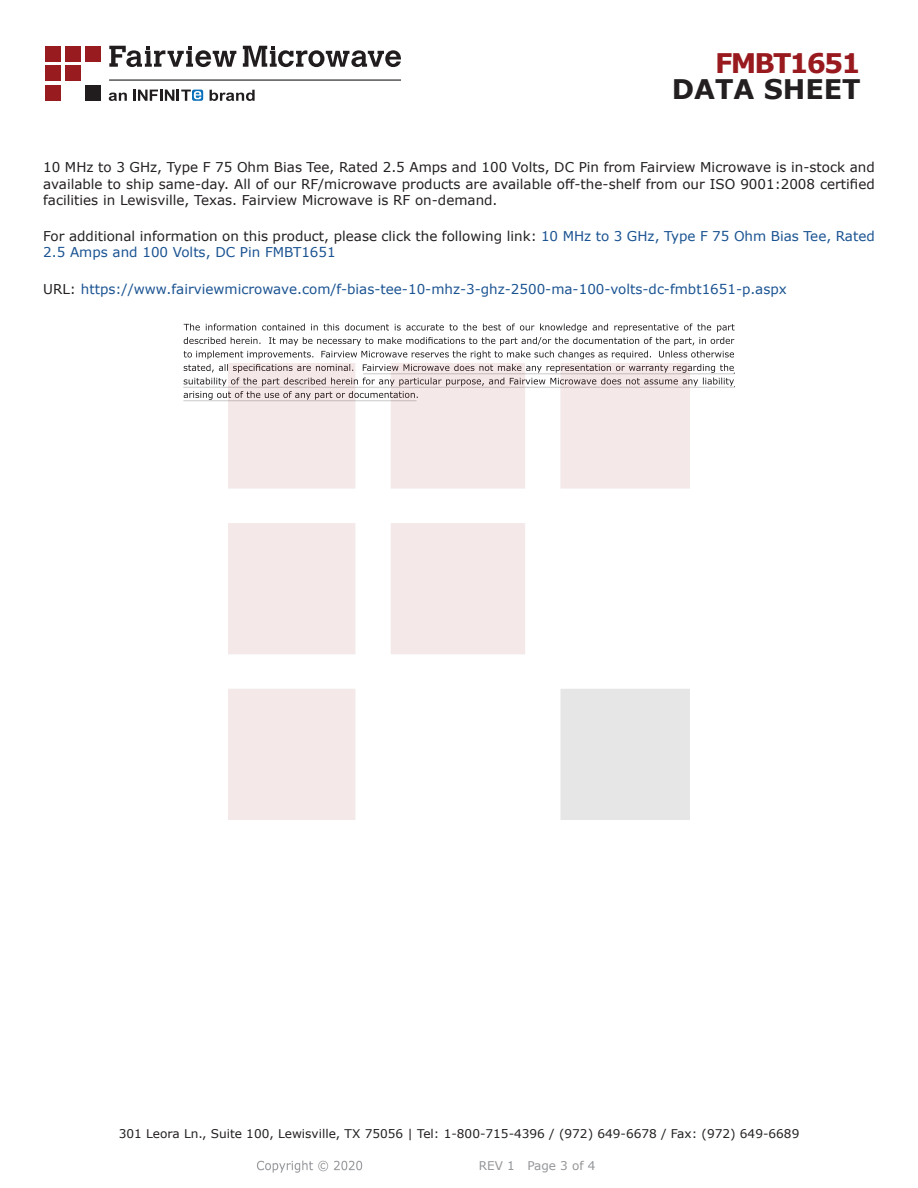
<style>
.page{position:relative;width:918px;height:1188px;background:#fff}
.page>*{position:absolute;margin:0;border:0;box-sizing:border-box;transform-origin:0 0}
.t1{font:700 27px "Verdana";color:#231f20}
.FM{font:700 27px "Verdana";letter-spacing:-.07em;color:#981a1e}
.Web_Description_Para{font:13.5px/16.2px "Verdana";color:#231f20;text-align:justify}
.Web_Description_Para-2{font:13.5px/16.2px "Verdana";color:#1a5392}
.URL_para{font:13.5px "Verdana";color:#1a5392}
.t2{font:12px "Verdana";color:#231f20}
.REV_Info{font:12px "Verdana";color:#939598}
.s1{color:#231f20}
</style>
<div class="page">
<svg style="left:184px;top:324px;width:551px;height:76px"></svg>
<hr style="left:363px;top:373px;width:372px;height:1px;background:#231f20">
<hr style="left:183px;top:387px;width:551px;height:1px;background:#231f20">
<hr style="left:183px;top:400px;width:234px;height:1px;background:#231f20">
<img style="left:257px;top:1160px;width:106px;height:13px">
<img style="left:228px;top:364px;width:462px;height:456px">
<div style="left:45px;top:46px;width:16px;height:15px;background:#971b1f"></div>
<div style="left:65px;top:66px;width:16px;height:15px;background:#971b1f"></div>
<div style="left:85px;top:85px;width:16px;height:16px;background:#211d1e"></div>
<div style="left:45px;top:85px;width:16px;height:16px;background:#971b1f"></div>
<div style="left:85px;top:46px;width:16px;height:15px;background:#971b1f"></div>
<div style="left:45px;top:66px;width:16px;height:15px;background:#971b1f"></div>
<div style="left:65px;top:46px;width:16px;height:15px;background:#971b1f"></div>
<svg style="left:109px;top:46px;width:292px;height:21px"></svg>
<svg style="left:192px;top:90px;width:11px;height:11px"></svg>
<svg style="left:133px;top:90px;width:68px;height:11px"></svg>
<svg style="left:210px;top:90px;width:45px;height:11px"></svg>
<svg style="left:109px;top:93px;width:18px;height:8px"></svg>
<hr style="left:109px;top:80px;width:292px;height:1px;background:#211d1e">
<p class="FM" style="left:715px;top:44px;width:147px">FMBT1651</p>
<p class="t1" style="left:672px;top:70px;width:191px">DATA SHEET</p>
<p class="Web_Description_Para" style="left:43px;top:159px;width:833px">10 MHz to 3 GHz, Type F 75 Ohm Bias Tee, Rated 2.5 Amps and 100 Volts, DC Pin from Fairview Microwave is in-stock and available to ship same-day. All of our RF/microwave products are available off-the-shelf from our ISO 9001:2008 certified facilities in Lewisville, Texas. Fairview Microwave is RF on-demand.</p>
<p class="Web_Description_Para-2" style="left:43px;top:228px;width:833px"><span class="s1">For additional information on this product, please click the following link:</span> 10 MHz to 3 GHz, Type F 75 Ohm Bias Tee, Rated<br>2.5 Amps and 100 Volts, DC Pin FMBT1651</p>
<p class="URL_para" style="left:43px;top:280px;width:745px"><span class="s1">URL:</span> https://www.fairviewmicrowave.com/f-bias-tee-10-mhz-3-ghz-2500-ma-100-volts-dc-fmbt1651-p.aspx</p>
<p class="t2" style="left:119px;top:1125px;width:682px">301 Leora Ln., Suite 100, Lewisville, TX 75056 | Tel: 1-800-715-4396 / (972) 649-6678 / Fax: (972) 649-6689</p>
<p class="REV_Info" style="left:479px;top:1157px;width:118px">REV 1 Page 3 of 4</p>
</div>
